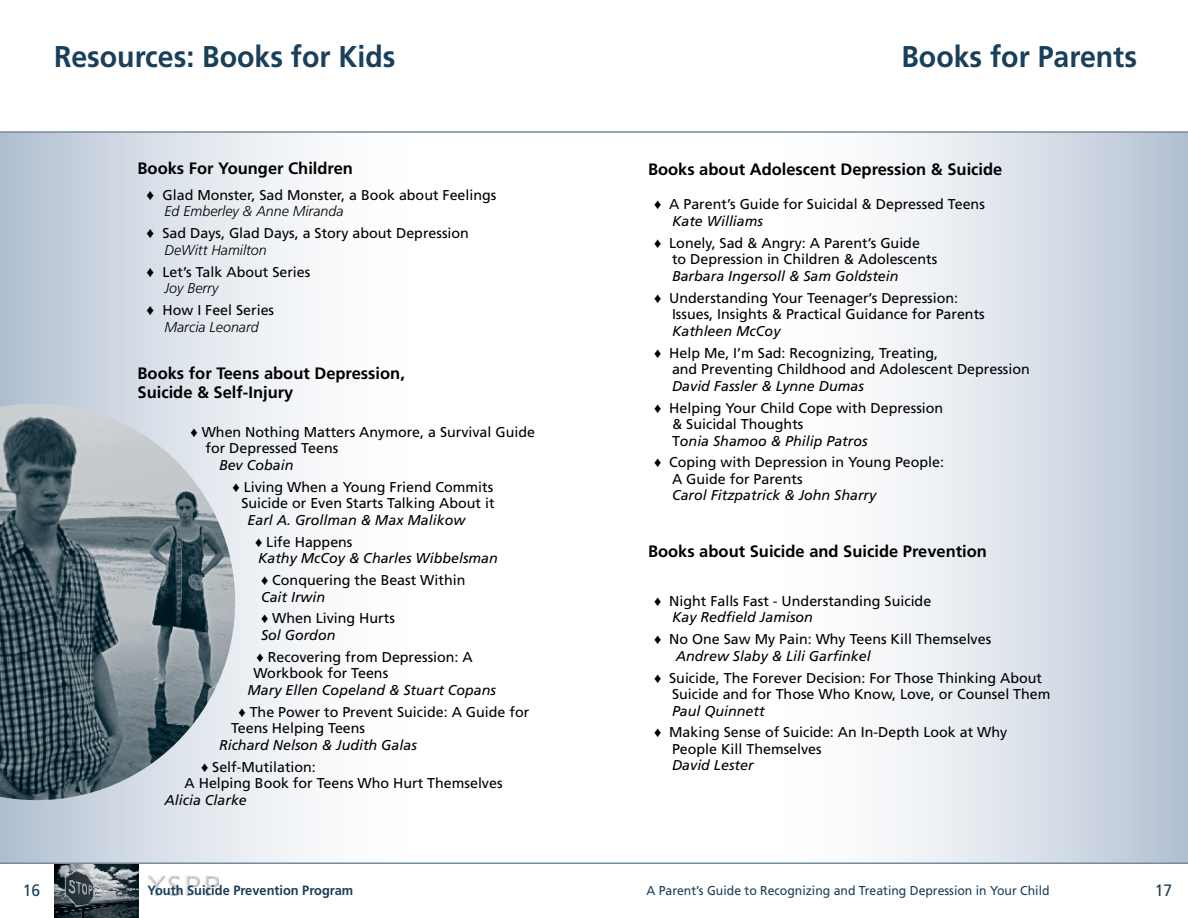
<style>
.page{position:relative;width:1188px;height:918px;background:#fff}
.page>*{position:absolute;margin:0;border:0;box-sizing:border-box;transform-origin:0 0}
.Headlines{font:700 30px "Frutiger";color:#193f5b;scale:.95 1}
.Pa4{font:700 16.5px/19.8px "Frutiger";color:#000}
.t1{font:16.5px "Frutiger";color:#193f5b;scale:.95 1}
.hanging_bullets{font:14.25px/16.5px "Frutiger";color:#000}
.hanging_bullets-2{font:italic 14.25px/16.5px "Frutiger";color:#000}
.t2{font:700 13.5px "Frutiger";color:#193f5b;scale:.95 1}
.t3{font:12.9px "Frutiger";color:#193f5b;scale:.95 1}
.s1{font-family:"Arial";font-size:15px}
.s2{font-weight:300;font-style:italic}
.s3{font-family:"Arial"}
.s4{font-family:"Arial";font-style:normal}
.s5{font-style:normal}
.s6{font-style:italic}
</style>
<div class="page">
<div style="left:0;top:132px;width:432px;height:732px;background:linear-gradient(to right,#b7c4d4,#fff)"></div>
<img style="left:147px;top:875px;width:72px;height:21px">
<img style="left:54px;top:864px;width:84px;height:54px">
<hr style="left:0;top:862px;width:594px;height:2px;background:#758c9d">
<hr style="left:0;top:131px;width:594px;height:2px;background:#758c9d">
<div style="left:762px;top:132px;width:426px;height:732px;background:linear-gradient(to right,#fff,#b9c6d6)"></div>
<hr style="left:594px;top:862px;width:594px;height:2px;background:#758c9d">
<hr style="left:594px;top:131px;width:594px;height:2px;background:#758c9d">
<img style="left:0;top:404px;width:235px;height:396px">
<p class="Headlines" style="left:54px;top:39px;width:361px">Resources: Books for Kids</p>
<p class="Headlines" style="left:902px;top:39px;width:249px">Books for Parents</p>
<p class="Pa4" style="left:138px;top:159px;width:217px">Books For Younger Children</p>
<p class="hanging_bullets" style="left:165px;top:187px;width:333px;text-indent:-18px"><span class="s1">♦</span> Glad Monster, Sad Monster, a Book about Feelings<br><span class="s2">Ed Emberley &amp; Anne Miranda</span></p>
<p class="hanging_bullets" style="left:165px;top:225px;width:306px;text-indent:-18px"><span class="s1">♦</span> Sad Days, Glad Days, a Story about Depression<br><span class="s2">DeWitt Hamilton</span></p>
<p class="hanging_bullets" style="left:165px;top:264px;width:147px;text-indent:-18px"><span class="s1">♦</span> Let’s Talk About Series<br><span class="s2">Joy Berry</span></p>
<p class="hanging_bullets" style="left:147px;top:302px;width:129px;text-align:center"><span class="s1">♦</span> How I Feel Series<br><span class="s2">Marcia Leonard</span></p>
<p class="Pa4" style="left:138px;top:363px;width:269px">Books for Teens about Depression,<br>Suicide &amp; Self-Injury</p>
<p class="hanging_bullets" style="left:190px;top:424px;width:346px"><span class="s3">♦</span> When Nothing Matters Anymore, a Survival Guide</p>
<p class="hanging_bullets" style="left:206px;top:440px;width:134px">for Depressed Teens</p>
<p class="hanging_bullets-2" style="left:219px;top:457px;width:76px">Bev Cobain</p>
<p class="hanging_bullets" style="left:232px;top:479px;width:262px"><span class="s3">♦</span> Living When a Young Friend Commits</p>
<p class="hanging_bullets" style="left:242px;top:495px;width:255px">Suicide or Even Starts Talking About it</p>
<p class="hanging_bullets-2" style="left:248px;top:512px;width:219px">Earl A. Grollman &amp; Max Malikow</p>
<p class="hanging_bullets-2" style="left:255px;top:534px;width:244px"><span class="s4">♦</span> <span class="s5">Life Happens<br></span>Kathy McCoy &amp; Charles Wibbelsman</p>
<p class="hanging_bullets" style="left:261px;top:572px;width:206px"><span class="s3">♦</span> Conquering the Beast Within<br><span class="s6">Cait Irwin</span></p>
<p class="hanging_bullets" style="left:261px;top:610px;width:135px"><span class="s3">♦</span> When Living Hurts<br><span class="s6">Sol Gordon</span></p>
<p class="hanging_bullets" style="left:256px;top:649px;width:218px"><span class="s3">♦</span> Recovering from Depression: A</p>
<p class="hanging_bullets" style="left:254px;top:665px;width:136px">Workbook for Teens</p>
<p class="hanging_bullets-2" style="left:248px;top:682px;width:250px">Mary Ellen Copeland &amp; Stuart Copans</p>
<p class="hanging_bullets" style="left:238px;top:704px;width:292px"><span class="s3">♦</span> The Power to Prevent Suicide: A Guide for</p>
<p class="hanging_bullets" style="left:231px;top:720px;width:136px">Teens Helping Teens</p>
<p class="hanging_bullets-2" style="left:219px;top:737px;width:199px">Richard Nelson &amp; Judith Galas</p>
<p class="hanging_bullets" style="left:201px;top:759px;width:116px"><span class="s3">♦</span> Self-Mutilation:</p>
<p class="hanging_bullets" style="left:184px;top:775px;width:320px">A Helping Book for Teens Who Hurt Themselves</p>
<p class="hanging_bullets-2" style="left:165px;top:792px;width:84px">Alicia Clarke</p>
<p class="Pa4" style="left:648px;top:159px;width:356px">Books about Adolescent Depression &amp; Suicide</p>
<p class="hanging_bullets" style="left:672px;top:196px;width:314px;text-indent:-18px"><span class="s3">♦</span> A Parent’s Guide for Suicidal &amp; Depressed Teens<br><span class="s6">Kate Williams</span></p>
<p class="hanging_bullets" style="left:672px;top:235px;width:267px;text-indent:-18px"><span class="s3">♦</span> Lonely, Sad &amp; Angry: A Parent’s Guide to Depression in Children &amp; Adolescents<br><span class="s6">Barbara Ingersoll &amp; Sam Goldstein</span></p>
<p class="hanging_bullets" style="left:672px;top:290px;width:314px;text-indent:-18px"><span class="s3">♦</span> Understanding Your Teenager’s Depression:<br>Issues, Insights &amp; Practical Guidance for Parents<br><span class="s6">Kathleen McCoy</span></p>
<p class="hanging_bullets" style="left:672px;top:345px;width:359px;text-indent:-18px"><span class="s3">♦</span> Help Me, I’m Sad: Recognizing, Treating,<br>and Preventing Childhood and Adolescent Depression<br><span class="s6">David Fassler &amp; Lynne Dumas</span></p>
<p class="hanging_bullets" style="left:672px;top:399px;width:273px;text-indent:-18px"><span class="s3">♦</span> Helping Your Child Cope with Depression &amp; Suicidal Thoughts<br>T<span class="s6">onia Shamoo &amp; Philip Patros</span></p>
<p class="hanging_bullets" style="left:672px;top:454px;width:274px;text-indent:-18px"><span class="s3">♦</span> Coping with Depression in Young People:<br>A Guide for Parents<br><span class="s6">Carol Fitzpatrick &amp; John Sharry</span></p>
<p class="Pa4" style="left:648px;top:542px;width:340px">Books about Suicide and Suicide Prevention</p>
<p class="hanging_bullets" style="left:672px;top:593px;width:261px;text-indent:-18px"><span class="s3">♦</span> Night Falls Fast - Understanding Suicide<br><span class="s6">Kay Redfield Jamison</span></p>
<p class="hanging_bullets" style="left:676px;top:631px;width:317px;text-indent:-22px"><span class="s3">♦</span> No One Saw My Pain: Why Teens Kill Themselves<br><span class="s6">Andrew Slaby &amp; Lili Garfinkel</span></p>
<p class="hanging_bullets" style="left:672px;top:669px;width:380px;text-indent:-18px"><span class="s3">♦</span> Suicide, The Forever Decision: For Those Thinking About<br>Suicide and for Those Who Know, Love, or Counsel Them<br><span class="s6">Paul Quinnett</span></p>
<p class="hanging_bullets" style="left:672px;top:724px;width:337px;text-indent:-18px"><span class="s3">♦</span> Making Sense of Suicide: An In-Depth Look at Why<br>People Kill Themselves<br><span class="s6">David Lester</span></p>
<p class="t1" style="left:23px;top:880px;width:20px">16</p>
<p class="t2" style="left:148px;top:883px;width:218px">Youth Suicide Prevention Program</p>
<p class="t3" style="left:646px;top:883px;width:426px">A Parent’s Guide to Recognizing and Treating Depression in Your Child</p>
<p class="t1" style="left:1155px;top:880px;width:20px">17</p>
</div>
